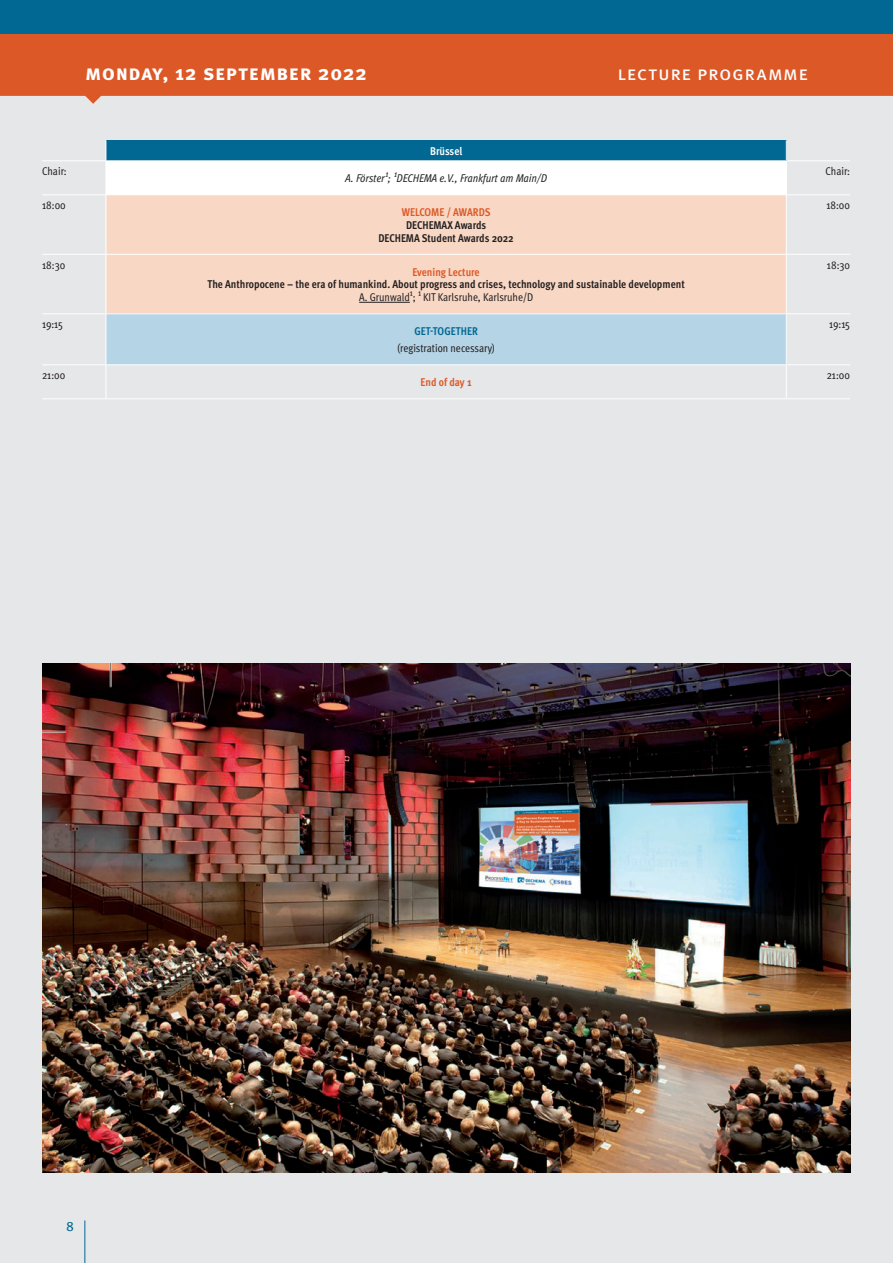
<style>
.page{position:relative;width:893px;height:1263px;background:#e6e7e9}
.page>*{position:absolute;margin:0;border:0;box-sizing:border-box;transform-origin:0 0}
.t1{font:700 21px "Meta Pro";letter-spacing:.025em;color:#fff}
.t2{font:19.5px "Meta Pro";letter-spacing:.03em;color:#fff}
.t3{font:13.5px "Meta Pro";color:#006893}
.t4{font:700 condensed 11.25px/12.8px "Meta Pro";color:#231f20;text-align:center}
.t5{font:condensed 11.25px "Meta Pro";letter-spacing:-.005em;color:#231f20}
.t6{font:italic condensed 11.25px "Meta Pro";letter-spacing:-.005em;color:#231f20}
.t7{font:700 condensed 11.25px "Meta Pro";color:#dd5827}
.t8{font:700 condensed 11.25px "Meta Pro";letter-spacing:.01em;color:#006893}
.t9{font:700 condensed 11.25px "Meta Pro";letter-spacing:-.005em;color:#fff}
</style>
<div class="page">
<div style="left:106px;top:140px;width:680px;height:21px;background:#006893"></div>
<div style="left:106px;top:161px;width:680px;height:34px;background:#fff"></div>
<div style="left:107px;top:195px;width:679px;height:118px;background:#f8d8c4"></div>
<div style="left:106px;top:314px;width:680px;height:51px;background:#b5d4e5"></div>
<hr style="left:42px;top:160px;width:64px;height:1px;background:#fff">
<hr style="left:786px;top:160px;width:64px;height:1px;background:#fff">
<hr style="left:42px;top:194px;width:64px;height:1px;background:#fff">
<hr style="left:786px;top:194px;width:64px;height:1px;background:#fff">
<hr style="left:42px;top:254px;width:64px;height:1px;background:#fff">
<hr style="left:786px;top:254px;width:64px;height:1px;background:#fff">
<hr style="left:42px;top:313px;width:64px;height:1px;background:#fff">
<hr style="left:786px;top:313px;width:64px;height:1px;background:#fff">
<hr style="left:42px;top:364px;width:64px;height:1px;background:#fff">
<hr style="left:786px;top:364px;width:64px;height:1px;background:#fff">
<hr style="left:42px;top:398px;width:64px;height:1px;background:#fff">
<hr style="left:786px;top:398px;width:64px;height:1px;background:#fff">
<svg style="left:106px;top:140px;width:1px;height:20px"></svg>
<svg style="left:786px;top:140px;width:1px;height:20px"></svg>
<hr style="left:106px;top:160px;width:680px;height:1px;background:#fff">
<hr style="left:786px;top:161px;width:1px;height:33px;background:#fff">
<hr style="left:106px;top:195px;width:1px;height:59px;background:#fff">
<hr style="left:786px;top:195px;width:1px;height:59px;background:#fff">
<hr style="left:106px;top:254px;width:680px;height:1px;background:#fff">
<hr style="left:106px;top:255px;width:1px;height:58px;background:#fff">
<hr style="left:786px;top:255px;width:1px;height:58px;background:#fff">
<hr style="left:106px;top:313px;width:680px;height:1px;background:#fff">
<hr style="left:106px;top:314px;width:1px;height:50px;background:#fff">
<hr style="left:786px;top:314px;width:1px;height:50px;background:#fff">
<hr style="left:106px;top:364px;width:680px;height:1px;background:#fff">
<hr style="left:106px;top:365px;width:1px;height:33px;background:#fff">
<hr style="left:786px;top:365px;width:1px;height:33px;background:#fff">
<hr style="left:106px;top:398px;width:680px;height:1px;background:#fff">
<hr style="left:359px;top:302px;width:51px;height:1px;background:#231f20">
<img style="left:43px;top:663px;width:807px;height:510px">
<svg style="left:0;top:34px;width:893px;height:70px;background:#de683d"></svg>
<div style="left:0;top:0;width:893px;height:34px;background:#006893"></div>
<hr style="left:85px;top:1220px;width:1px;height:43px;background:#006893">
<h1 class="t1" style="left:85px;top:56px;width:283px">monday, 12 september 2022</h1>
<h2 class="t2" style="left:618px;top:58px;width:192px">lecture programme</h2>
<p class="t9" style="left:430px;top:142px;width:34px">Brüssel</p>
<p class="t5" style="left:42px;top:163px;width:26px">Chair:</p>
<p class="t6" style="left:345px;top:170px;width:203px">A. Förster¹; ¹DECHEMA e.V., Frankfurt am Main/D</p>
<p class="t5" style="left:825px;top:163px;width:26px">Chair:</p>
<p class="t5" style="left:42px;top:197px;width:25px">18:00</p>
<p class="t7" style="left:402px;top:203px;width:90px">WELCOME / AWARDS</p>
<p class="t4" style="left:378px;top:218px;width:137px">DECHEMAX Awards<br>DECHEMA Student Awards 2022</p>
<p class="t5" style="left:826px;top:197px;width:25px">18:00</p>
<p class="t5" style="left:42px;top:256px;width:25px">18:30</p>
<p class="t7" style="left:413px;top:263px;width:69px">Evening Lecture</p>
<p class="t4" style="left:208px;top:277px;width:479px">The Anthropocene – the era of humankind. About progress and crises, technology and sustainable development</p>
<p class="t5" style="left:359px;top:289px;width:175px">A. Grunwald¹; ¹ KIT Karlsruhe, Karlsruhe/D</p>
<p class="t5" style="left:827px;top:256px;width:25px">18:30</p>
<p class="t5" style="left:42px;top:316px;width:22px">19:15</p>
<p class="t8" style="left:414px;top:322px;width:65px">GET-TOGETHER</p>
<p class="t5" style="left:397px;top:340px;width:99px">(registration necessary)</p>
<p class="t5" style="left:829px;top:316px;width:22px">19:15</p>
<p class="t5" style="left:42px;top:367px;width:25px">21:00</p>
<p class="t7" style="left:420px;top:373px;width:53px">End of day 1</p>
<p class="t5" style="left:827px;top:367px;width:25px">21:00</p>
<p class="t3" style="left:66px;top:1215px;width:9px">8</p>
</div>
